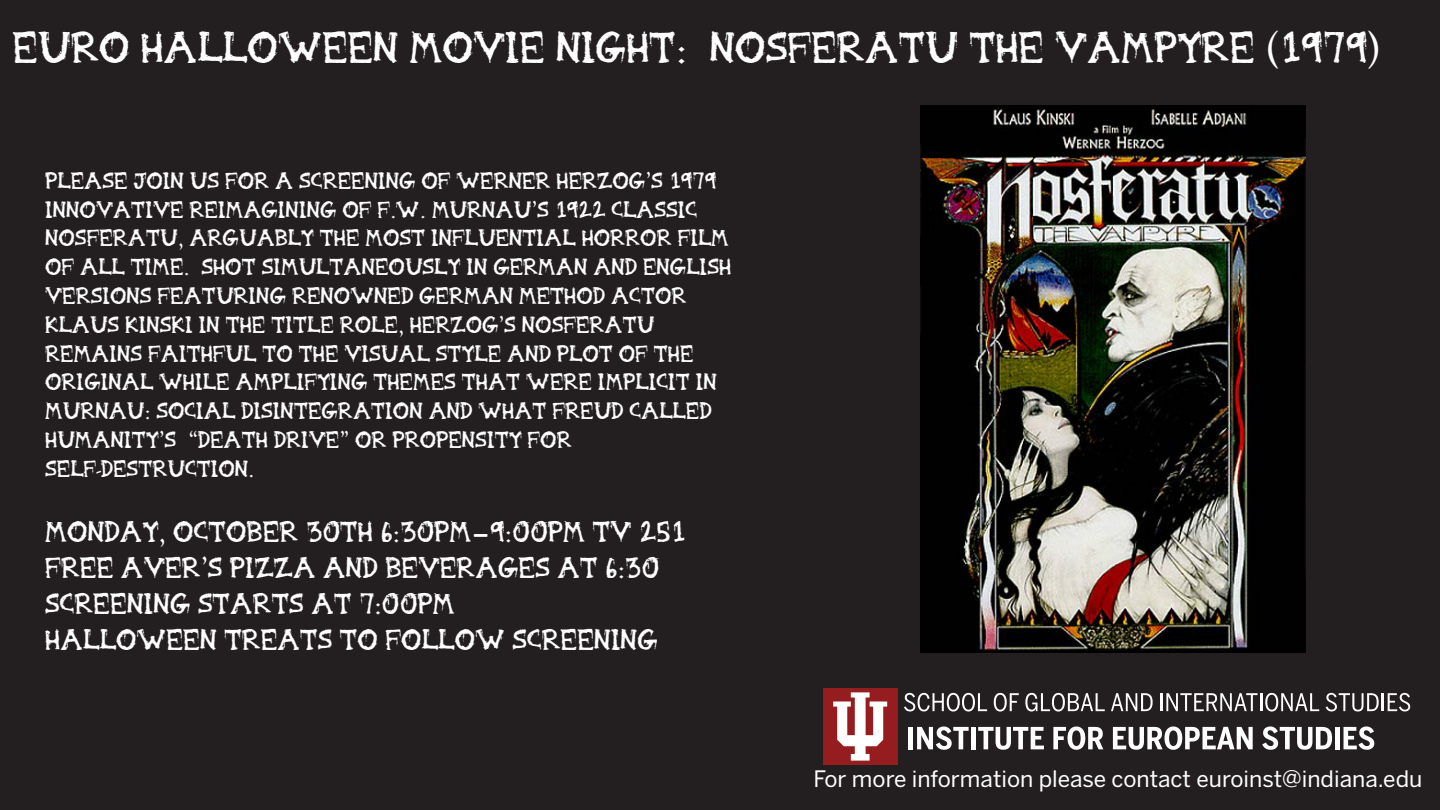
<style>
.page{position:relative;width:1440px;height:810px;background:#231f20}
.page>*{position:absolute;margin:0;border:0;box-sizing:border-box;transform-origin:0 0}
.t1{font:45px "Gorestep";color:#fff}
.t2{font:30px/36px "Gorestep";color:#fff}
.t3{font:24px/28.8px "Gorestep";color:#fff}
.t4{font:22.5px "Benton Sans";color:#fff}
.s1{font-family:"Goudy Old Style T"}
.s2{font-family:"Courier"}
</style>
<div class="page">
<div style="left:823px;top:688px;width:74px;height:77px;background:#951c1f"></div>
<svg style="left:833px;top:692px;width:54px;height:69px"></svg>
<svg style="left:904px;top:693px;width:83px;height:19px"></svg>
<svg style="left:994px;top:693px;width:25px;height:19px"></svg>
<svg style="left:1025px;top:693px;width:80px;height:19px"></svg>
<svg style="left:1111px;top:693px;width:42px;height:18px"></svg>
<svg style="left:1161px;top:693px;width:158px;height:19px"></svg>
<svg style="left:1326px;top:693px;width:84px;height:18px"></svg>
<hr style="left:909px;top:727px;width:4px;height:22px;background:#fff">
<svg style="left:917px;top:727px;width:52px;height:23px"></svg>
<div style="left:971px;top:727px;width:5px;height:22px;background:#fff"></div>
<svg style="left:978px;top:727px;width:66px;height:23px"></svg>
<svg style="left:1053px;top:727px;width:50px;height:23px"></svg>
<svg style="left:1113px;top:727px;width:140px;height:23px"></svg>
<svg style="left:1262px;top:727px;width:70px;height:23px"></svg>
<div style="left:1335px;top:727px;width:5px;height:22px;background:#fff"></div>
<svg style="left:1344px;top:727px;width:30px;height:23px"></svg>
<img style="left:921px;top:105px;width:384px;height:547px">
<h1 class="t1" style="left:13px;top:25px;width:1368px">EURO HALLOWEEN MOVIE NIGHT<span class="s1">:</span>: NOSFERATU THE VAMPYRE <span class="s1">(</span>1979<span class="s1">)</span></h1>
<p class="t3" style="left:46px;top:167px;width:688px">PLEASE JOIN US FOR A SCREENING OF WERNER HERZOG<span class="s1">’</span>S 1979<br>INNOVATIVE REIMAGINING OF F<span class="s1">.</span>W<span class="s1">.</span>.MURNAU<span class="s1">’</span>S 1922 CLASSIC NOSFERATU<span class="s1">,</span> ARGUABLY THE MOST INFLUENTIAL HORROR FILM OF ALL TIME<span class="s1">.</span> SHOT SIMULTANEOUSLY IN GERMAN AND ENGLISH VERSIONS FEATURING RENOWNED GERMAN METHOD ACTOR KLAUS KINSKI IN THE TITLE ROLE<span class="s1">,</span> HERZOG<span class="s1">’</span>S NOSFERATU REMAINS FAITHFUL TO THE VISUAL STYLE AND PLOT OF THE ORIGINAL WHILE AMPLIFYING THEMES THAT WERE IMPLICIT IN MURNAU<span class="s1">:</span> SOCIAL DISINTEGRATION AND WHAT FREUD CALLED HUMANITY<span class="s1">’</span>S <span class="s1">“</span>DEATH DRIVE<span class="s1">”</span> OR PROPENSITY FOR SELF<span class="s1">-</span>DESTRUCTION<span class="s1">.</span></p>
<p class="t2" style="left:46px;top:514px;width:641px">MONDAY<span class="s1">,</span> OCTOBER 30TH 6<span class="s1">:</span>30PM<span class="s2">-</span>9<span class="s1">:</span>00PM TV 251<br>FREE AVER<span class="s1">’</span>S PIZZA AND BEVERAGES AT 6<span class="s1">:</span>30<br>SCREENING STARTS AT 7<span class="s1">:</span>00PM<br>HALLOWEEN TREATS TO FOLLOW SCREENING</p>
<p class="t4" style="left:813px;top:766px;width:610px">For more information please contact euroinst@indiana.edu</p>
</div>
